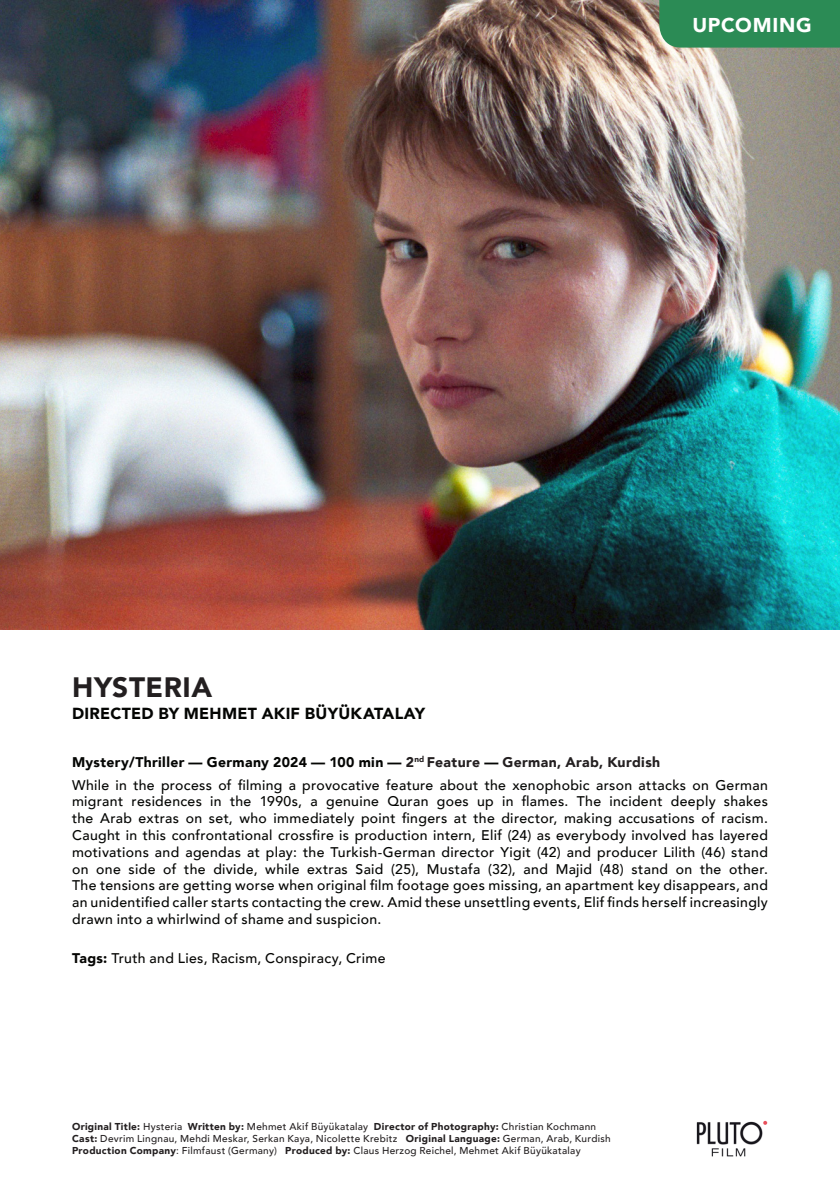
<style>
.page{position:relative;width:840px;height:1191px;background:#fff}
.page>*{position:absolute;margin:0;border:0;box-sizing:border-box;transform-origin:0 0}
.t1{font:900 28px "Avenir";letter-spacing:.02em;color:#231f20}
.t2{font:900 20px "Avenir";letter-spacing:.04em;color:#fff}
.t3{font:900 16px "Avenir";letter-spacing:.015em;color:#040503}
.t4{font:500 14px/16.8px "Avenir";letter-spacing:.025em;color:#040503;text-align:justify}
.t5{font:900 14px "Avenir";letter-spacing:.025em;color:#040503}
.t6{font:500 14px "Avenir";letter-spacing:.025em;color:#050503}
.t7{font:500 10px/12px "Avenir";letter-spacing:.03em;color:#231f20}
.s1{color:#231f20}
.s2{font-weight:900}
</style>
<div class="page">
<img style="left:696px;top:1120px;width:71px;height:36px">
<img style="left:0;top:0;width:839px;height:629px">
<div style="left:659px;top:0;width:180px;height:48px;background:#2b8b55"></div>
<p class="t2" style="left:692px;top:8px;width:121px">UPCOMING</p>
<p class="t1" style="left:72px;top:663px;width:141px">HYSTERIA</p>
<p class="t3" style="left:72px;top:699px;width:354px">DIRECTED BY MEHMET AKIF BÜYÜKATALAY</p>
<p class="t5" style="left:72px;top:750px;width:589px">Mystery/Thriller — Germany 2024 — 100 min — <span class="s1">2</span><sup>nd</sup> <span class="s1">Feature</span> — <span class="s1">German, Arab, Kurdish</span></p>
<p class="t4" style="left:72px;top:775px;width:697px">While in the process of filming a provocative feature about the xenophobic arson attacks on German migrant residences in the 1990s, a genuine Quran goes up in flames. The incident deeply shakes the Arab extras on set, who immediately point fingers at the director, making accusations of racism.<br>Caught in this confrontational crossfire is production intern, Elif (24) as everybody involved has layered motivations and agendas at play: the Turkish-German director Yigit (42) and producer Lilith (46) stand on one side of the divide, while extras Said (25), Mustafa (32), and Majid (48) stand on the other.<br>The tensions are getting worse when original film footage goes missing, an apartment key disappears, and an unidentified caller starts contacting the crew. Amid these unsettling events, Elif finds herself increasingly drawn into a whirlwind of shame and suspicion.</p>
<p class="t6" style="left:72px;top:946px;width:315px"><span class="s2">Tags:</span> Truth and Lies, Racism, Conspiracy, Crime</p>
<p class="t7" style="left:72px;top:1119px;width:540px"><span class="s2">Original Title:</span> Hysteria <span class="s2">Written by:</span> Mehmet Akif Büyükatalay <span class="s2">Director of Photography:</span> Christian Kochmann<br><span class="s2">Cast:</span> Devrim Lingnau, Mehdi Meskar, Serkan Kaya, Nicolette Krebitz <span class="s2">Original Language:</span> German, Arab, Kurdish<br><span class="s2">Production Company</span>: Filmfaust (Germany) <span class="s2">Produced by:</span> Claus Herzog Reichel, Mehmet Akif Büyükatalay</p>
</div>
